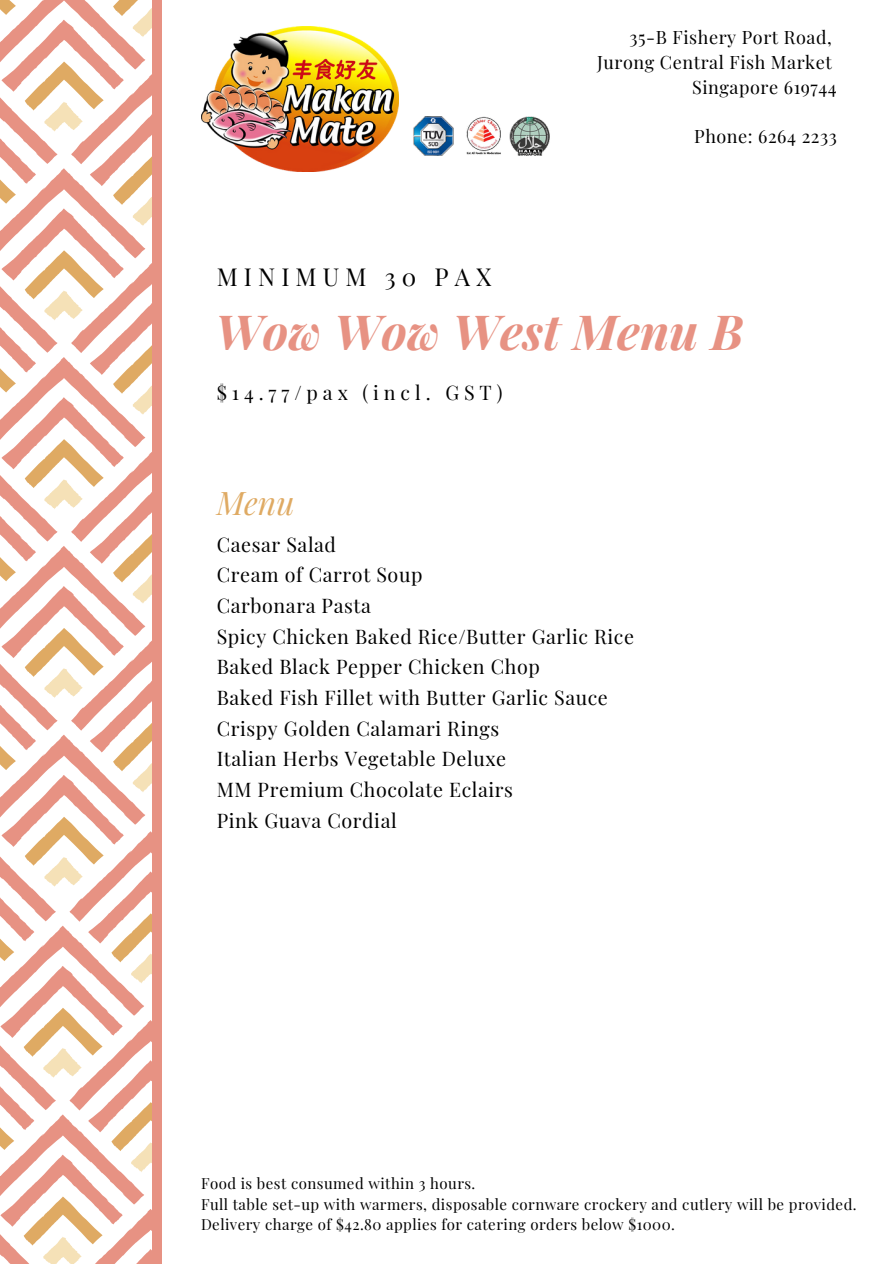
<style>
.page{position:relative;width:894px;height:1264px;background:#fff}
.page>*{position:absolute;margin:0;border:0;box-sizing:border-box;transform-origin:0 0}
.t1{font:italic 700 48.45px "Playfair Display";color:#e79283}
.t2{font:italic 31.8px "Playfair Display";color:#dfaa63}
.t3{font:24.3px "Playfair Display";letter-spacing:.25em;color:#000}
.t4{font:19.65px/30.6px "Playfair Display";letter-spacing:.03em;color:#000}
.t5{font:19.65px "Playfair Display";letter-spacing:.25em;color:#000}
.t6{font:18px/24.8px "Playfair Display";letter-spacing:.03em;color:#000;text-align:right}
.t7{font:15px/20.2px "Playfair Display";letter-spacing:.03em;color:#000}
</style>
<div class="page">
<svg style="left:0;top:0;width:152px;height:1263px"></svg>
<div style="left:152px;top:0;width:9px;height:1263px;background:#e79283"></div>
<img style="left:201px;top:27px;width:197px;height:145px">
<img style="left:413px;top:116px;width:137px;height:40px">
<p class="t3" style="left:216px;top:259px;width:276px">MINIMUM 30 PAX</p>
<p class="t6" style="left:597px;top:24px;width:241px">35-B Fishery Port Road,<br>Jurong Central Fish Market<br>Singapore 619744</p>
<p class="t6" style="left:694px;top:123px;width:144px">Phone: 6264 2233</p>
<h1 class="t1" style="left:215px;top:297px;width:529px">Wow Wow West Menu B</h1>
<p class="t5" style="left:216px;top:378px;width:287px">$14.77/pax (incl. GST)</p>
<h2 class="t2" style="left:216px;top:480px;width:79px">Menu</h2>
<p class="t4" style="left:216px;top:528px;width:418px">Caesar Salad<br>Cream of Carrot Soup<br>Carbonara Pasta<br>Spicy Chicken Baked Rice/Butter Garlic Rice<br>Baked Black Pepper Chicken Chop<br>Baked Fish Fillet with Butter Garlic Sauce<br>Crispy Golden Calamari Rings<br>Italian Herbs Vegetable Deluxe<br>MM Premium Chocolate Eclairs<br>Pink Guava Cordial</p>
<p class="t7" style="left:201px;top:1172px;width:657px">Food is best consumed within 3 hours.<br>Full table set-up with warmers, disposable cornware crockery and cutlery will be provided.<br>Delivery charge of $42.80 applies for catering orders below $1000.</p>
</div>
